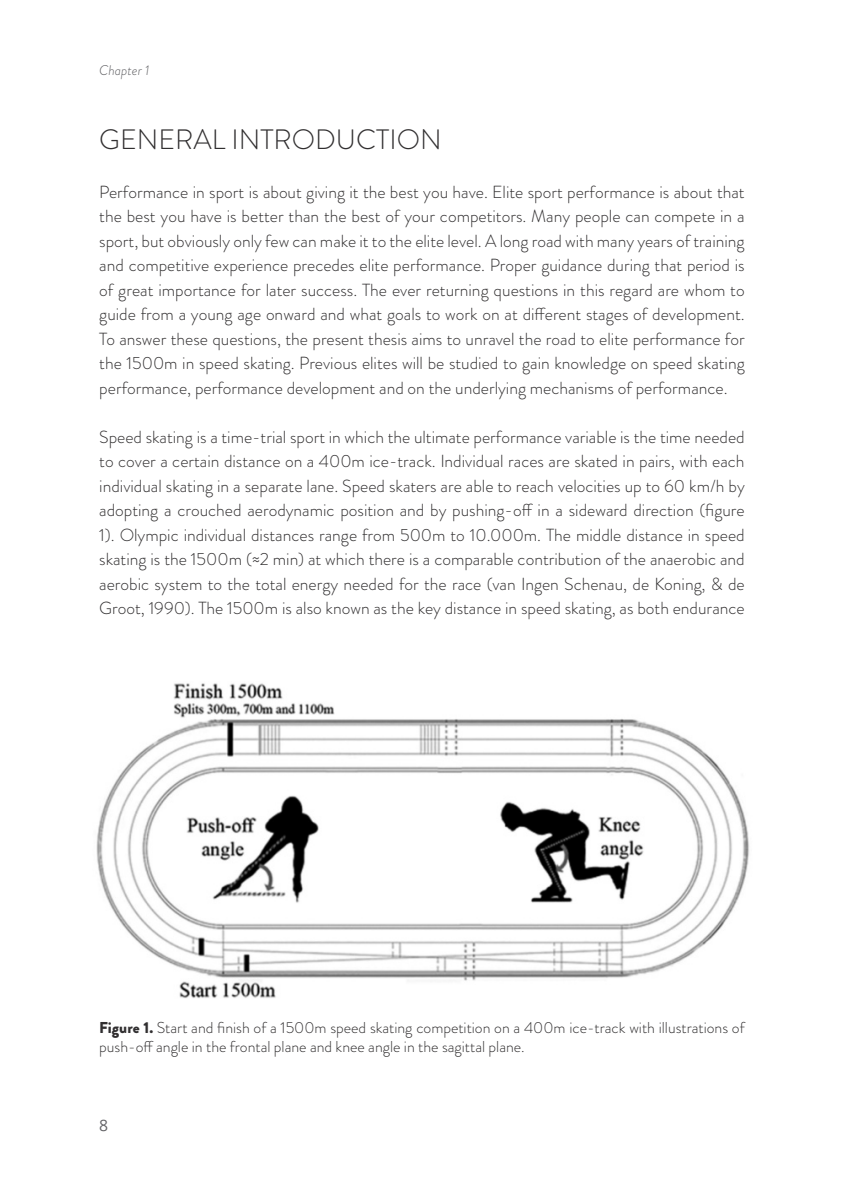
<style>
.page{position:relative;width:844px;height:1191px;background:#fff}
.page>*{position:absolute;margin:0;border:0;box-sizing:border-box;transform-origin:0 0}
.t1{font:300 28px "Brandon Grotesque";color:#312f30}
.t2{font:300 17.5px/24.5px "Brandon Grotesque";color:#312f30;text-align:justify}
.t3{font:300 15.75px/19.2px "Brandon Grotesque";color:#312f30}
.t4{font:15.75px "Open Sans";color:#636366}
.t5{font:italic 300 14px "Brandon Grotesque";color:#636366}
.s1{font-weight:900}
</style>
<div class="page">
<img style="left:96px;top:683px;width:653px;height:315px">
<p class="t5" style="left:99px;top:60px;width:52px">Chapter 1</p>
<h1 class="t1" style="left:99px;top:120px;width:344px">GENERAL INTRODUCTION</h1>
<p class="t2" style="left:99px;top:179px;width:646px">Performance in sport is about giving it the best you have. Elite sport performance is about that the best you have is better than the best of your competitors. Many people can compete in a sport, but obviously only few can make it to the elite level. A long road with many years of training and competitive experience precedes elite performance. Proper guidance during that period is of great importance for later success. The ever returning questions in this regard are whom to guide from a young age onward and what goals to work on at different stages of development.<br>To answer these questions, the present thesis aims to unravel the road to elite performance for the 1500m in speed skating. Previous elites will be studied to gain knowledge on speed skating performance, performance development and on the underlying mechanisms of performance.</p>
<p class="t2" style="left:99px;top:424px;width:646px">Speed skating is a time-trial sport in which the ultimate performance variable is the time needed to cover a certain distance on a 400m ice-track. Individual races are skated in pairs, with each individual skating in a separate lane. Speed skaters are able to reach velocities up to 60 km/h by adopting a crouched aerodynamic position and by pushing-off in a sideward direction (figure 1). Olympic individual distances range from 500m to 10.000m. The middle distance in speed skating is the 1500m (≈2 min) at which there is a comparable contribution of the anaerobic and aerobic system to the total energy needed for the race (van Ingen Schenau, de Koning, &amp; de Groot, 1990). The 1500m is also known as the key distance in speed skating, as both endurance</p>
<p class="t3" style="left:99px;top:1018px;width:646px"><span class="s1">Figure 1.</span> Start and finish of a 1500m speed skating competition on a 400m ice-track with illustrations of push-off angle in the frontal plane and knee angle in the sagittal plane.</p>
<p class="t4" style="left:99px;top:1114px;width:11px">8</p>
</div>
